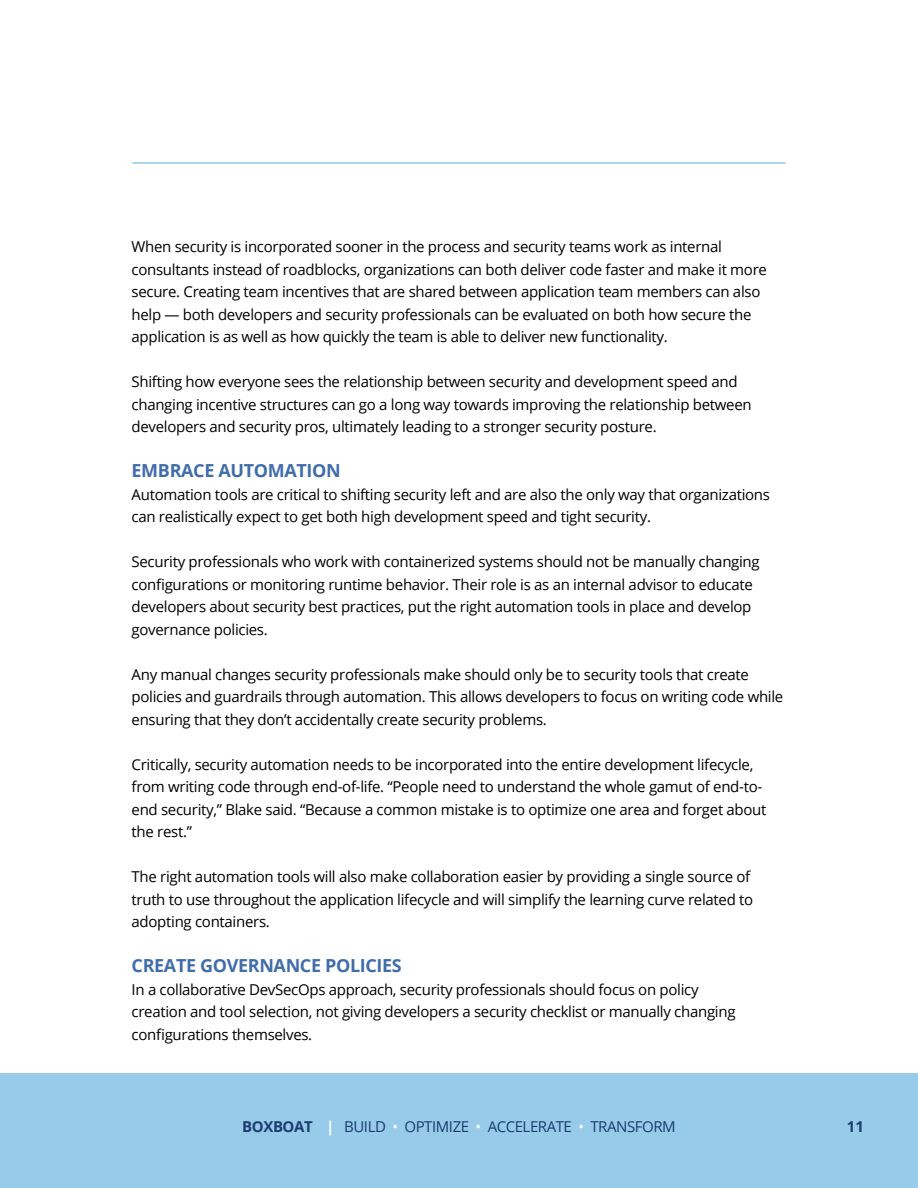
<style>
.page{position:relative;width:918px;height:1188px;background:#fff}
.page>*{position:absolute;margin:0;border:0;box-sizing:border-box;transform-origin:0 0}
.t1{font:700 18px "Open Sans";letter-spacing:-.02em;color:#416dab}
.t2{font:15px/22.5px "Open Sans";letter-spacing:-.02em;color:#000}
.t3{font:15px "Open Sans";letter-spacing:-.03em;color:#1b3e6f}
.t4{font:700 15px "Open Sans";color:#1b3e6f}
.s1{font-weight:700}
.s2{font-weight:700;color:#fff}
.s3{color:#fff}
</style>
<div class="page">
<div style="left:0;top:1074px;width:918px;height:114px;background:#98caea"></div>
<hr style="left:132px;top:162px;width:654px;height:2px;background:#98caea">
<p class="t2" style="left:132px;top:235px;width:637px">When security is incorporated sooner in the process and security teams work as internal consultants instead of roadblocks, organizations can both deliver code faster and make it more secure. Creating team incentives that are shared between application team members can also help — both developers and security professionals can be evaluated on both how secure the application is as well as how quickly the team is able to deliver new functionality.</p>
<p class="t2" style="left:132px;top:370px;width:622px">Shifting how everyone sees the relationship between security and development speed and changing incentive structures can go a long way towards improving the relationship between developers and security pros, ultimately leading to a stronger security posture.</p>
<p class="t1" style="left:132px;top:458px;width:211px">EMBRACE AUTOMATION</p>
<p class="t2" style="left:132px;top:483px;width:640px">Automation tools are critical to shifting security left and are also the only way that organizations can realistically expect to get both high development speed and tight security.</p>
<p class="t2" style="left:132px;top:550px;width:630px">Security professionals who work with containerized systems should not be manually changing configurations or monitoring runtime behavior. Their role is as an internal advisor to educate developers about security best practices, put the right automation tools in place and develop governance policies.</p>
<p class="t2" style="left:132px;top:663px;width:653px">Any manual changes security professionals make should only be to security tools that create policies and guardrails through automation. This allows developers to focus on writing code while ensuring that they don’t accidentally create security problems.</p>
<p class="t2" style="left:132px;top:753px;width:636px">Critically, security automation needs to be incorporated into the entire development lifecycle, from writing code through end-of-life. “People need to understand the whole gamut of end-to&shy;end security,” Blake said. “Because a common mistake is to optimize one area and forget about the rest.”</p>
<p class="t2" style="left:132px;top:865px;width:623px">The right automation tools will also make collaboration easier by providing a single source of truth to use throughout the application lifecycle and will simplify the learning curve related to adopting containers.</p>
<p class="t1" style="left:132px;top:953px;width:272px">CREATE GOVERNANCE POLICIES</p>
<p class="t2" style="left:132px;top:978px;width:605px">In a collaborative DevSecOps approach, security professionals should focus on policy creation and tool selection, not giving developers a security checklist or manually changing configurations themselves.</p>
<p class="t3" style="left:242px;top:1117px;width:435px"><span class="s1">BOXBOAT</span> <span class="s2">|</span> BUILD <span class="s3">•</span> OPTIMIZE <span class="s3">•</span> ACCELERATE <span class="s3">•</span> TRANSFORM</p>
<p class="t4" style="left:847px;top:1116px;width:19px">11</p>
</div>
